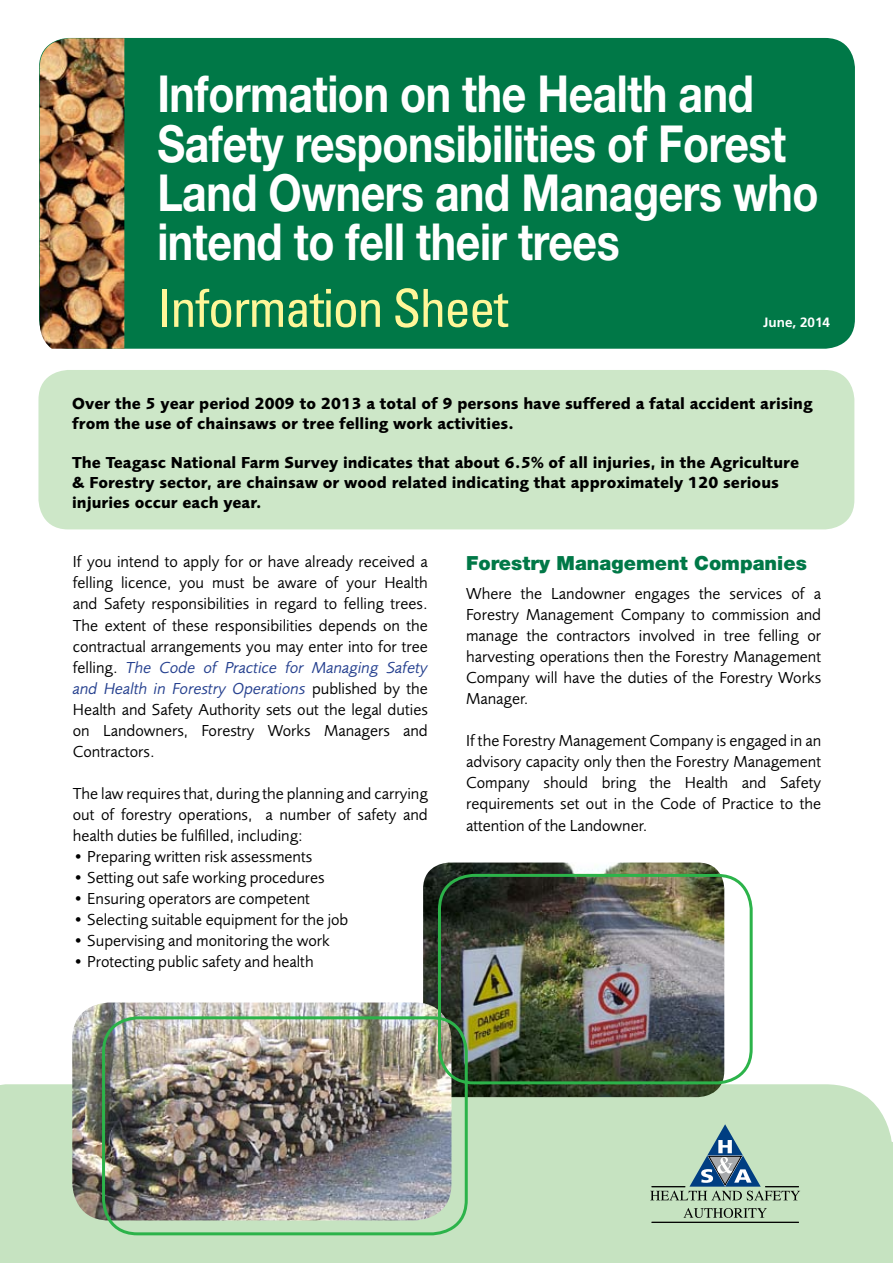
<style>
.page{position:relative;width:893px;height:1263px;background:#fff}
.page>*{position:absolute;margin:0;border:0;box-sizing:border-box;transform-origin:0 0}
.t1{font:condensed 52.5px "Univers";letter-spacing:-.03em;color:#fff799}
.t2{font:700 51px/49.2px "Helvetica Neue";letter-spacing:-.01em;color:#fff;scale:.84 1}
.t3{font:900 19.5px "Helvetica Neue";color:#007847}
.t4{font:16.5px/21px "Foundry Sans";color:#000;text-align:justify}
.t5{font:700 16.5px/19.8px "Foundry Sans";color:#000}
.t6{font:700 13.5px "Frutiger";color:#fff}
.s1{font-style:italic;color:#25408f}
</style>
<div class="page">
<div style="left:39px;top:38px;width:816px;height:311px;background:#007847;border-radius:30px"></div>
<div style="left:38px;top:370px;width:816px;height:159px;background:#cde7c8;border-radius:30px"></div>
<div style="left:0;top:1084px;width:887px;height:179px;background:#c6e3c1"></div>
<svg style="left:616px;top:1124px;width:277px;height:139px;background:#bbd8bb"></svg>
<hr style="left:652px;top:1222px;width:147px;height:1px;background:#000">
<img style="left:423px;top:862px;width:301px;height:235px">
<img style="left:72px;top:1002px;width:379px;height:218px">
<div style="left:102px;top:1016px;width:366px;height:219px;border:3px solid #2cb34a;border-radius:34px"></div>
<div style="left:438px;top:874px;width:315px;height:210px;border:3px solid #2cb34a;border-radius:34px"></div>
<img style="left:40px;top:38px;width:84px;height:311px">
<h2 class="t2" style="left:157px;top:68px;width:789px">Information on the Health and<br>Safety responsibilities of Forest<br>Land Owners and Managers who intend to fell their trees</h2>
<h1 class="t1" style="left:157px;top:275px;width:353px">Information Sheet</h1>
<p class="t6" style="left:763px;top:314px;width:68px">June, 2014</p>
<p class="t5" style="left:72px;top:394px;width:742px">Over the 5 year period 2009 to 2013 a total of 9 persons have suffered a fatal accident arising from the use of chainsaws or tree felling work activities.</p>
<p class="t5" style="left:72px;top:453px;width:728px">The Teagasc National Farm Survey indicates that about 6.5% of all injuries, in the Agriculture &amp; Forestry sector, are chainsaw or wood related indicating that approximately 120 serious injuries occur each year.</p>
<p class="t4" style="left:73px;top:551px;width:357px">If you intend to apply for or have already received a felling licence, you must be aware of your Health and Safety responsibilities in regard to felling trees.<br>The extent of these responsibilities depends on the contractual arrangements you may enter into for tree felling. <span class="s1">The Code of Practice for Managing Safety and Health in Forestry Operations</span> published by the Health and Safety Authority sets out the legal duties on Landowners, Forestry Works Managers and Contractors.</p>
<p class="t4" style="left:73px;top:782px;width:357px">The law requires that, during the planning and carrying out of forestry operations, a number of safety and health duties be fulfilled, including:</p>
<p class="t4" style="left:73px;top:845px;width:241px">• Preparing written risk assessments</p>
<p class="t4" style="left:73px;top:866px;width:253px">• Setting out safe working procedures</p>
<p class="t4" style="left:73px;top:887px;width:239px">• Ensuring operators are competent</p>
<p class="t4" style="left:73px;top:908px;width:277px">• Selecting suitable equipment for the job</p>
<p class="t4" style="left:73px;top:929px;width:258px">• Supervising and monitoring the work</p>
<p class="t4" style="left:73px;top:950px;width:242px">• Protecting public safety and health</p>
<p class="t3" style="left:466px;top:551px;width:342px">Forestry Management Companies</p>
<p class="t4" style="left:466px;top:583px;width:357px">Where the Landowner engages the services of a Forestry Management Company to commission and manage the contractors involved in tree felling or harvesting operations then the Forestry Management Company will have the duties of the Forestry Works Manager.</p>
<p class="t4" style="left:466px;top:730px;width:357px">If the Forestry Management Company is engaged in an advisory capacity only then the Forestry Management Company should bring the Health and Safety requirements set out in the Code of Practice to the attention of the Landowner.</p>
</div>
